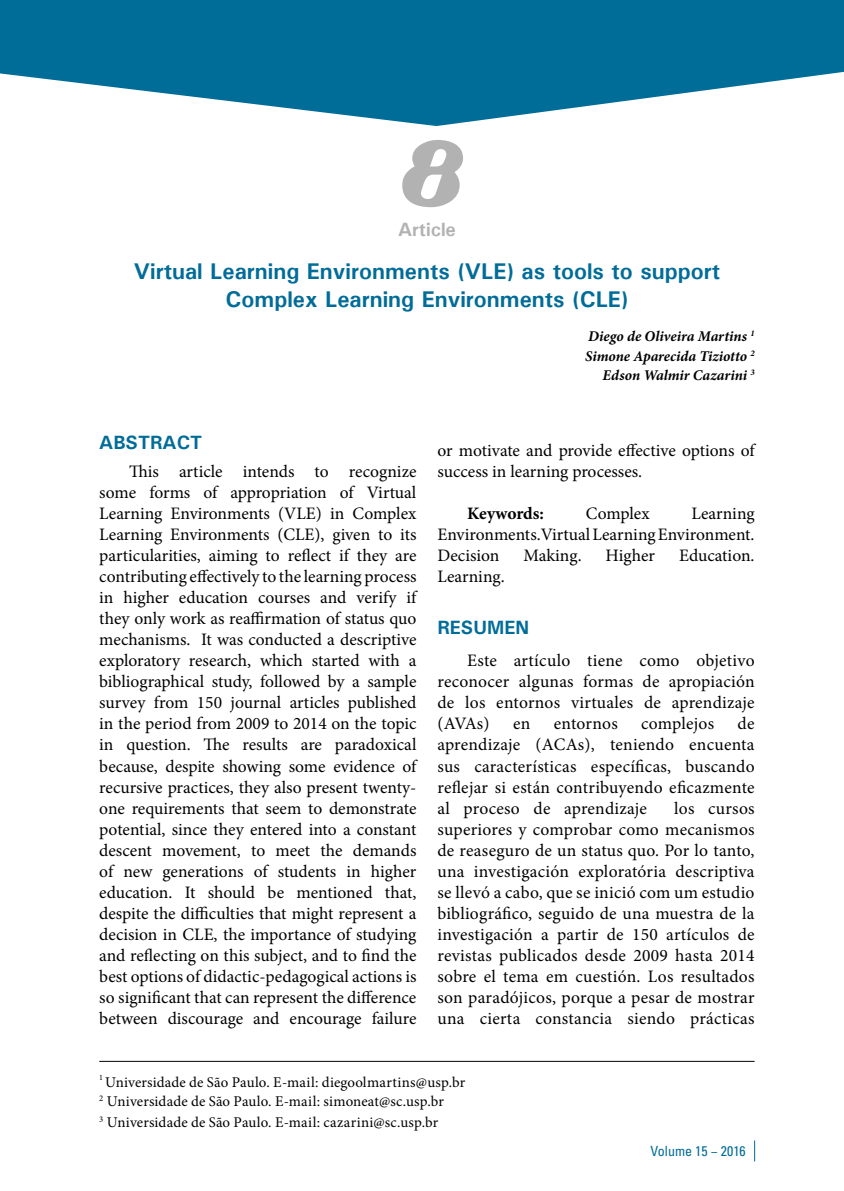
<style>
.page{position:relative;width:844px;height:1191px;background:#fff}
.page>*{position:absolute;margin:0;border:0;box-sizing:border-box;transform-origin:0 0}
.t1{font:700 94.5px "Magneto";color:#b3b2b2}
.t2{font:700 22.75px/28px "Univers";color:#006c98;text-align:center}
.t3{font:700 19.25px "Univers";color:#006c98}
.t4{font:700 19.25px "Univers";color:#b3b2b2}
.t5{font:17.5px/21px "Minion Pro";letter-spacing:.005em;color:#000;text-align:justify}
.t6{font:700 17.5px "Minion Pro";letter-spacing:-.005em;color:#000}
.t7{font:14.88px/19.2px "Minion Pro";letter-spacing:.01em;color:#000}
.t8{font:italic 700 14.88px/19.2px "Minion Pro";color:#000;text-align:right}
.t9{font:condensed 14px "Univers";color:#006c98}
</style>
<div class="page">
<svg style="left:754px;top:1140px;width:1px;height:21px"></svg>
<svg style="left:0;top:0;width:843px;height:126px;fill:#006c98"></svg>
<hr style="left:99px;top:1061px;width:655px;height:1px;background:#000">
<h1 class="t1" style="left:397px;top:120px;width:70px">8</h1>
<p class="t4" style="left:398px;top:217px;width:59px">Article</p>
<h2 class="t2" style="left:134px;top:257px;width:587px">Virtual Learning Environments (VLE) as tools to support<br>Complex Learning Environments (CLE)</h2>
<p class="t8" style="left:585px;top:327px;width:171px">Diego de Oliveira Martins <sup>1<br></sup>Simone Aparecida Tiziotto <sup>2<br></sup>Edson Walmir Cazarini <sup>3</sup></p>
<p class="t3" style="left:99px;top:430px;width:104px">ABSTRACT</p>
<p class="t5" style="left:99px;top:461px;width:318px;text-indent:30px">This article intends to recognize some forms of appropriation of Virtual Learning Environments (VLE) in Complex Learning Environments (CLE), given to its particularities, aiming to reflect if they are contributing effectively to the learning process in higher education courses and verify if they only work as reaffirmation of status quo mechanisms. It was conducted a descriptive exploratory research, which started with a bibliographical study, followed by a sample survey from 150 journal articles published in the period from 2009 to 2014 on the topic in question. The results are paradoxical because, despite showing some evidence of recursive practices, they also present twenty&shy;one requirements that seem to demonstrate potential, since they entered into a constant descent movement, to meet the demands of new generations of students in higher education. It should be mentioned that, despite the difficulties that might represent a decision in CLE, the importance of studying and reflecting on this subject, and to find the best options of didactic-pedagogical actions is so significant that can represent the difference between discourage and encourage failure</p>
<p class="t5" style="left:437px;top:440px;width:318px">or motivate and provide effective options of success in learning processes.</p>
<p class="t6" style="left:467px;top:501px;width:78px">Keywords:</p>
<p class="t5" style="left:585px;top:503px;width:65px">Complex</p>
<p class="t5" style="left:437px;top:503px;width:318px;text-indent:254px">Learning Environments.Virtual Learning Environment.<br>Decision</p>
<p class="t5" style="left:523px;top:545px;width:60px">Making.</p>
<p class="t5" style="left:605px;top:545px;width:51px">Higher</p>
<p class="t5" style="left:678px;top:545px;width:77px">Education.</p>
<p class="t5" style="left:437px;top:566px;width:69px">Learning.</p>
<p class="t3" style="left:437px;top:615px;width:93px">RESUMEN</p>
<p class="t5" style="left:437px;top:650px;width:318px;text-indent:30px">Este artículo tiene como objetivo reconocer algunas formas de apropiación de los entornos virtuales de aprendizaje (AVAs)</p>
<p class="t5" style="left:437px;top:713px;width:318px;text-indent:300px">de aprendizaje (ACAs), teniendo encuenta sus características específicas, buscando reflejar si están contribuyendo eficazmente al proceso de aprendizaje</p>
<p class="t5" style="left:513px;top:713px;width:19px">en</p>
<p class="t5" style="left:553px;top:713px;width:65px">entornos</p>
<p class="t5" style="left:641px;top:713px;width:75px">complejos</p>
<p class="t5" style="left:437px;top:797px;width:318px;text-indent:237px">los cursos superiores y comprobar como mecanismos de reaseguro de un status quo. Por lo tanto, una investigación exploratória descriptiva se llevó a cabo, que se inició com um estudio bibliográfico, seguido de una muestra de la investigación a partir de 150 artículos de revistas publicados desde 2009 hasta 2014 sobre el tema em cuestión. Los resultados son paradójicos, porque a pesar de mostrar una cierta constancia siendo prácticas</p>
<p class="t7" style="left:99px;top:1072px;width:367px"><sup>1</sup> Universidade de São Paulo. E-mail: diegoolmartins@usp.br<br><sup>2</sup> Universidade de São Paulo. E-mail: simoneat@sc.usp.br</p>
<p class="t7" style="left:99px;top:1112px;width:340px"><sup>3</sup> Universidade de São Paulo. E-mail: cazarini@sc.usp.br</p>
<p class="t9" style="left:650px;top:1141px;width:97px">Volume 15 − 2016</p>
</div>
